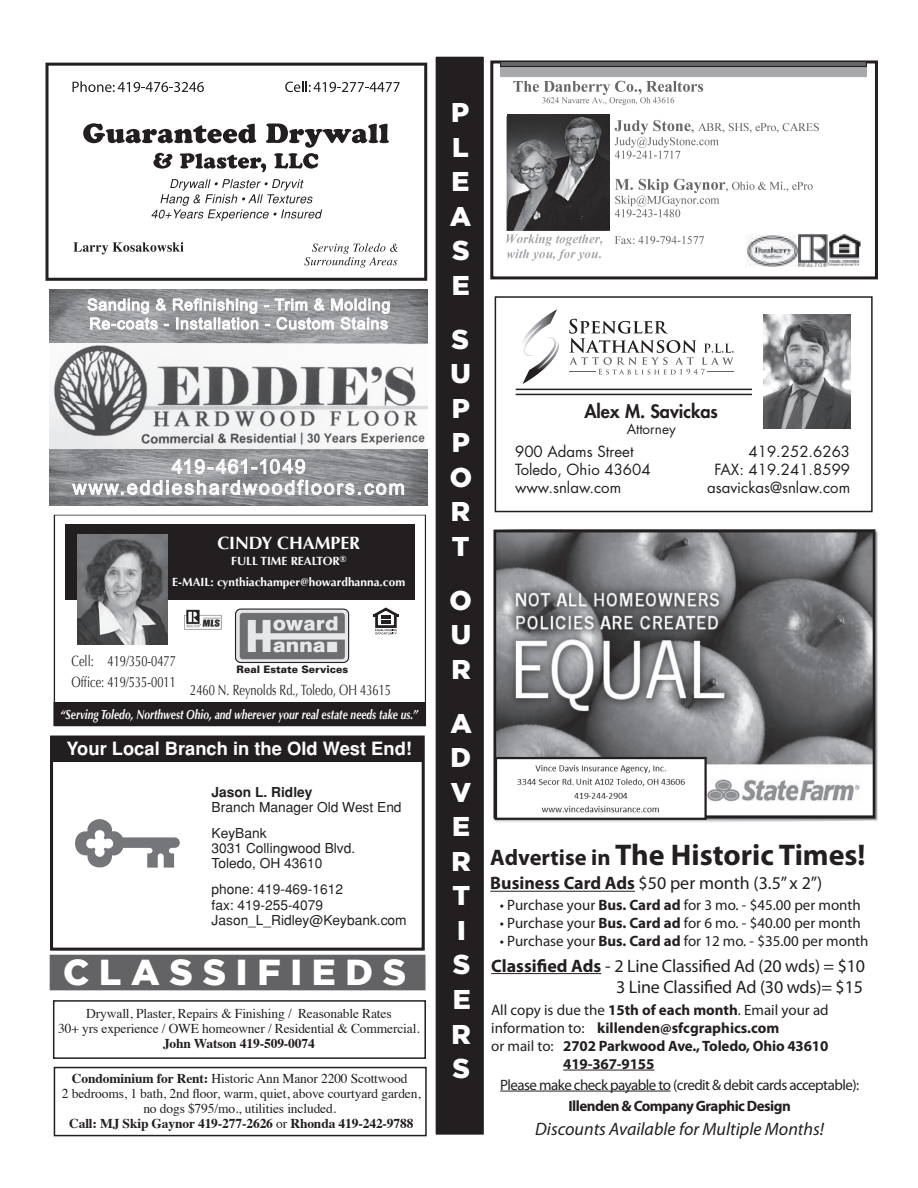
<style>
.page{position:relative;width:918px;height:1188px;background:#fff}
.page>*{position:absolute;margin:0;border:0;box-sizing:border-box;transform-origin:0 0}
.t1{font:900 36px "Gotham";letter-spacing:.27em;color:#fff}
.t2{font:700 30px "Myriad Pro";color:#231f20}
.t3{font:900 27px/34.5px "Gotham";color:#fff;text-align:justify}
.t4{font:19.5px/21px "Arial";letter-spacing:.1em;color:#fff;text-align:center}
.t5{font:700 18.3px "Helvetica";color:#fff}
.t6{font:18px/21px "Myriad Pro";letter-spacing:-.01em;color:#231f20;text-align:right}
.t7{font:italic 18px "Myriad Pro";color:#231f20}
.t8{font:800 18px "Futura Std";color:#231f20}
.t9{font:700 17.7px "Optima";color:#fff}
.t10{font:15.75px/18.9px "Arial";letter-spacing:.05em;color:#fff}
.t11{font:15px "Myriad Pro";color:#231f20}
.t12{font:700 15px "Myriad Pro";letter-spacing:-.01em;color:#231f20}
.t13{font:15px/18px "Futura Std";color:#231f20}
.t14{font:15px "Myriad Pro";letter-spacing:-.035em;color:#231f20}
.t15{font:700 15px "Myriad Pro";letter-spacing:-.035em;color:#231f20}
.t16{font:14.85px/20.7px "Optima";color:#231f20;scale:.75 1}
.t17{font:13.8px/15.3px "Helvetica";color:#231f20}
.t18{font:700 13.8px "Helvetica";color:#231f20}
.t19{font:13.5px/15px "Times";letter-spacing:-.01em;color:#231f20;text-align:center}
.t20{font:700 13.5px "Times";letter-spacing:-.01em;color:#231f20}
.t21{font:13.5px "Futura Std";color:#231f20}
.t22{font:italic 700 13.35px "Optima";color:#fff;scale:.77 1}
.t23{font:700 11.85px/20.7px "Optima";color:#fff;text-align:center}
.t24{font:900 10.35px "Univers LT";color:#231f20}
.s1{font-weight:700}
.s2{font-size:22.5px}
.s3{font-weight:400}
</style>
<div class="page">
<div style="left:50px;top:955px;width:376px;height:35px;background:#636366"></div>
<hr style="left:491px;top:973px;width:110px;height:1px;background:#231f20">
<hr style="left:563px;top:1070px;width:91px;height:1px;background:#231f20">
<hr style="left:500px;top:1091px;width:171px;height:1px;background:#231f20">
<hr style="left:490px;top:891px;width:145px;height:1px;background:#231f20">
<div style="left:435px;top:56px;width:50px;height:1079px;background:#231f20"></div>
<div style="left:434px;top:55px;width:51px;height:1081px;border:2px solid #fff"></div>
<img style="left:50px;top:289px;width:378px;height:216px">
<img style="left:50px;top:344px;width:378px;height:105px">
<svg style="left:87px;top:298px;width:171px;height:32px;background:#b7b8ba"></svg>
<svg style="left:264px;top:298px;width:126px;height:32px;background:#b7b8bb"></svg>
<svg style="left:172px;top:459px;width:133px;height:15px;background:#b6b7b9"></svg>
<svg style="left:72px;top:480px;width:332px;height:16px;background:#afb0b2"></svg>
<div style="left:490px;top:60px;width:388px;height:219px;border:3px solid #231f20"></div>
<img style="left:501px;top:62px;width:365px;height:205px">
<img style="left:507px;top:115px;width:102px;height:117px">
<svg style="left:45px;top:63px;width:382px;height:218px"></svg>
<svg style="left:73px;top:81px;width:131px;height:11px"></svg>
<svg style="left:285px;top:81px;width:115px;height:11px"></svg>
<svg style="left:83px;top:123px;width:306px;height:49px"></svg>
<svg style="left:151px;top:179px;width:171px;height:42px"></svg>
<svg style="left:73px;top:242px;width:111px;height:12px"></svg>
<svg style="left:304px;top:243px;width:94px;height:25px"></svg>
<svg style="left:54px;top:515px;width:372px;height:188px"></svg>
<div style="left:54px;top:703px;width:372px;height:24px;background:#231f20"></div>
<div style="left:65px;top:524px;width:350px;height:75px;background:#231f20"></div>
<img style="left:77px;top:535px;width:91px;height:109px">
<div style="left:375px;top:613px;width:22px;height:15px;border:3px solid #231f20"></div>
<svg style="left:370px;top:606px;width:32px;height:17px"></svg>
<svg style="left:375px;top:629px;width:22px;height:5px"></svg>
<img style="left:183px;top:609px;width:38px;height:20px">
<img style="left:236px;top:609px;width:113px;height:53px">
<div style="left:235px;top:609px;width:114px;height:54px;border:1px solid #231f20;border-radius:5px"></div>
<div style="left:52px;top:513px;width:376px;height:215px;border:1px solid #fff"></div>
<div style="left:50px;top:736px;width:375px;height:215px;border:3px solid #231f20"></div>
<svg style="left:75px;top:819px;width:105px;height:49px"></svg>
<div style="left:52px;top:738px;width:370px;height:24px;background:#231f20"></div>
<img style="left:493px;top:529px;width:385px;height:293px">
<hr style="left:516px;top:389px;width:236px;height:1px;background:#231f20">
<hr style="left:516px;top:394px;width:236px;height:1px;background:#231f20">
<svg style="left:522px;top:309px;width:212px;height:75px"></svg>
<img style="left:764px;top:315px;width:86px;height:114px">
<div style="left:495px;top:296px;width:378px;height:216px;border:2px solid #231f20"></div>
<div style="left:53px;top:1000px;width:373px;height:59px;border:2px solid #231f20"></div>
<div style="left:54px;top:1067px;width:373px;height:69px;border:2px solid #231f20"></div>
<p class="t10" style="left:87px;top:295px;width:305px">Sanding &amp; Refinishing - Trim &amp; Molding<br>Re-coats - Installation - Custom Stains</p>
<h3 class="t4" style="left:73px;top:456px;width:334px">419-461-1049 www.eddieshardwoodfloors.com</h3>
<h3 class="t9" style="left:217px;top:533px;width:144px">CINDY CHAMPER</h3>
<p class="t23" style="left:172px;top:551px;width:234px">FULL TIME REALTOR<sup>®<br></sup>E-MAIL: cynthiachamper@howardhanna.com</p>
<p class="t16" style="left:72px;top:651px;width:141px">Cell: 419/350-0477<br>Office: 419/535-0011</p>
<p class="t24" style="left:237px;top:663px;width:113px">Real Estate Services</p>
<p class="t16" style="left:190px;top:680px;width:269px">2460 N. Reynolds Rd., Toledo, OH 43615</p>
<p class="t22" style="left:60px;top:707px;width:466px">“Serving Toledo, Northwest Ohio, and wherever your real estate needs take us.”</p>
<h3 class="t5" style="left:66px;top:738px;width:347px">Your Local Branch in the Old West End!</h3>
<p class="t18" style="left:212px;top:784px;width:102px">Jason L. Ridley</p>
<p class="t17" style="left:212px;top:794px;width:191px;line-height:26px">Branch Manager Old West End<br>KeyBank</p>
<p class="t17" style="left:212px;top:840px;width:145px">3031 Collingwood Blvd.<br>Toledo, OH 43610</p>
<p class="t17" style="left:212px;top:882px;width:197px">phone: 419-469-1612<br>fax: 419-255-4079<br>Jason_L_Ridley@Keybank.com</p>
<h1 class="t1" style="left:63px;top:952px;width:345px">CLASSIFIEDS</h1>
<p class="t19" style="left:58px;top:1005px;width:363px">Drywall, Plaster, Repairs &amp; Finishing / Reasonable Rates<br>30+ yrs experience / OWE homeowner / Residential &amp; Commercial.</p>
<p class="t20" style="left:163px;top:1030px;width:153px">John Watson 419-509-0074</p>
<p class="t19" style="left:62px;top:1070px;width:360px"><span class="s1">Condominium for Rent:</span> Historic Ann Manor 2200 Scottwood<br>2 bedrooms, 1 bath, 2nd floor, warm, quiet, above courtyard garden, no dogs $795/mo., utilities included.<br><span class="s1">Call: MJ Skip Gaynor 419-277-2626</span> or <span class="s1">Rhonda 419-242-9788</span></p>
<h3 class="t3" style="left:450px;top:95px;width:23px">P L E A S E</h3>
<h3 class="t3" style="left:450px;top:321px;width:24px">S U P P O R T</h3>
<h3 class="t3" style="left:450px;top:582px;width:24px">O U R</h3>
<h3 class="t3" style="left:450px;top:705px;width:23px;text-align:left">A<br>D<br>V<br>E<br>R<br>T<br>I<br>S<br>E<br>R<br>S</h3>
<h3 class="t8" style="left:584px;top:400px;width:135px">Alex M. Savickas</h3>
<p class="t21" style="left:627px;top:421px;width:50px">Attorney</p>
<p class="t13" style="left:515px;top:443px;width:137px">900 Adams Street<br>Toledo, Ohio 43604 www.snlaw.com</p>
<p class="t13" style="left:707px;top:443px;width:145px;text-align:right">419.252.6263<br>FAX: 419.241.8599 asavickas@snlaw.com</p>
<h2 class="t2" style="left:490px;top:835px;width:377px"><span class="s2">Advertise in</span> The Historic Times!</h2>
<h3 class="t6" style="left:490px;top:873px;width:334px"><span class="s1">Business Card Ads</span> $50 per month (3.5” x 2”)</h3>
<p class="t11" style="left:500px;top:896px;width:363px">• Purchase your <span class="s1">Bus. Card ad</span> for 3 mo. - $45.00 per month</p>
<p class="t11" style="left:500px;top:914px;width:363px">• Purchase your <span class="s1">Bus. Card ad</span> for 6 mo. - $40.00 per month</p>
<p class="t11" style="left:500px;top:932px;width:370px">• Purchase your <span class="s1">Bus. Card ad</span> for 12 mo. - $35.00 per month</p>
<h3 class="t6" style="left:491px;top:955px;width:375px"><span class="s1">Classified Ads</span> - 2 Line Classified Ad (20 wds) = $10<br>3 Line Classified Ad (30 wds)= $15</h3>
<p class="t11" style="left:491px;top:1000px;width:339px">All copy is due the <span class="s1">15th of each month</span>. Email your ad</p>
<p class="t12" style="left:491px;top:1018px;width:290px"><span class="s3">information to:</span> killenden@sfcgraphics.com</p>
<p class="t12" style="left:491px;top:1036px;width:339px"><span class="s3">or mail to:</span> 2702 Parkwood Ave., Toledo, Ohio 43610</p>
<p class="t12" style="left:563px;top:1054px;width:93px">419-367-9155</p>
<p class="t14" style="left:500px;top:1075px;width:361px">Please make check payable to (credit &amp; debit cards acceptable):</p>
<p class="t15" style="left:569px;top:1096px;width:224px">Illenden &amp; Company Graphic Design</p>
<h3 class="t7" style="left:535px;top:1117px;width:291px">Discounts Available for Multiple Months!</h3>
</div>
